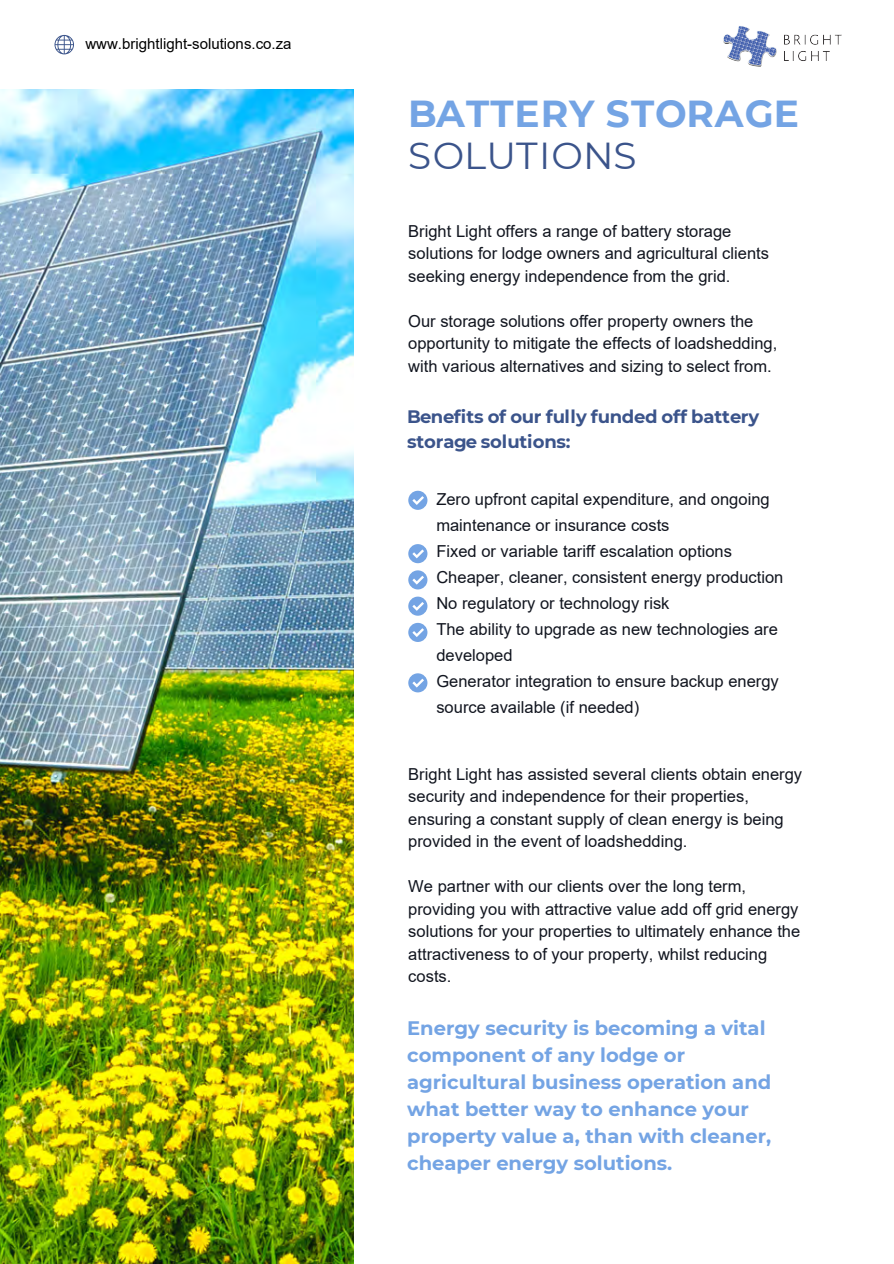
<style>
.page{position:relative;width:894px;height:1264px;background:#fff}
.page>*{position:absolute;margin:0;border:0;box-sizing:border-box;transform-origin:0 0}
.t1{font:700 37.5px/41.7px "Montserrat";letter-spacing:.025em;color:#74a4e4}
.t2{font:700 19.5px/27px "Montserrat";color:#74a4e4}
.t3{font:700 18px/24.8px "Montserrat";letter-spacing:-.02em;color:#3b548b}
.t4{font:16.5px/22.5px "Arial";color:#11151f}
.t5{font:15px "Arial";color:#000}
.s1{font-weight:400;color:#3b548b}
.s2{font-style:inherit}
</style>
<div class="page">
<img style="left:0;top:89px;width:354px;height:1174px">
<div style="left:408px;top:491px;width:19px;height:19px;background:#74a4e4;border-radius:50%"></div>
<svg style="left:412px;top:496px;width:12px;height:9px"></svg>
<div style="left:408px;top:544px;width:19px;height:19px;background:#74a4e4;border-radius:50%"></div>
<svg style="left:412px;top:549px;width:12px;height:9px"></svg>
<div style="left:408px;top:570px;width:19px;height:19px;background:#74a4e4;border-radius:50%"></div>
<svg style="left:412px;top:575px;width:12px;height:9px"></svg>
<div style="left:408px;top:596px;width:19px;height:19px;background:#74a4e4;border-radius:50%"></div>
<svg style="left:412px;top:602px;width:12px;height:9px"></svg>
<div style="left:408px;top:623px;width:19px;height:19px;background:#74a4e4;border-radius:50%"></div>
<svg style="left:412px;top:628px;width:12px;height:9px"></svg>
<div style="left:408px;top:673px;width:19px;height:19px;background:#74a4e4;border-radius:50%"></div>
<svg style="left:412px;top:678px;width:12px;height:9px"></svg>
<svg style="left:54px;top:35px;width:20px;height:19px"></svg>
<img style="left:723px;top:26px;width:118px;height:41px">
<p class="t5" style="left:85px;top:33px;width:207px">www.brightlight-solutions.co.za</p>
<p class="t1" style="left:408px;top:91px;width:392px">BATTERY STORAGE<br><span class="s1">SOLUTIONS</span></p>
<p class="t4" style="left:408px;top:219px;width:362px">Bright Light <span class="s2">o</span>ffers a range of battery storage solutions for lodge owners and agricultural clients seeking energy independence from the grid.</p>
<p class="t4" style="left:408px;top:310px;width:370px">Our storage solutions offer property owners the opportunity to mitigate the effects of loadshedding, with various alternatives and sizing to select from.</p>
<p class="t3" style="left:407px;top:404px;width:353px">Benefits of our fully funded off battery storage solutions:</p>
<p class="t4" style="left:436px;top:486px;width:335px;line-height:26px">Zero upfront capital expenditure, and ongoing maintenance or insurance costs</p>
<p class="t4" style="left:436px;top:540px;width:297px">Fixed or variable tariff escalation options</p>
<p class="t4" style="left:436px;top:566px;width:348px">Cheaper, cleaner, consistent energy production</p>
<p class="t4" style="left:436px;top:592px;width:234px">No regulatory or technology risk</p>
<p class="t4" style="left:436px;top:616px;width:343px;line-height:26px">The ability to upgrade as new technologies are developed</p>
<p class="t4" style="left:436px;top:668px;width:344px;line-height:26px">Generator integration to ensure backup energy source available (if needed)</p>
<p class="t4" style="left:408px;top:762px;width:395px">Bright Light has assisted several clients obtain energy security and independence for their properties, ensuring a constant supply of clean energy is being provided in the event of loadshedding.</p>
<p class="t4" style="left:408px;top:875px;width:393px">We partner with our clients over the long term, providing you with attractive value add off grid energy solutions for your properties to ultimately enhance the attractiveness to of your property, whilst reducing costs.</p>
<p class="t2" style="left:407px;top:1013px;width:365px">Energy security is becoming a vital component of any lodge or agricultural business operation and what better way to enhance your property value a, than with cleaner, cheaper energy solutions.</p>
</div>
